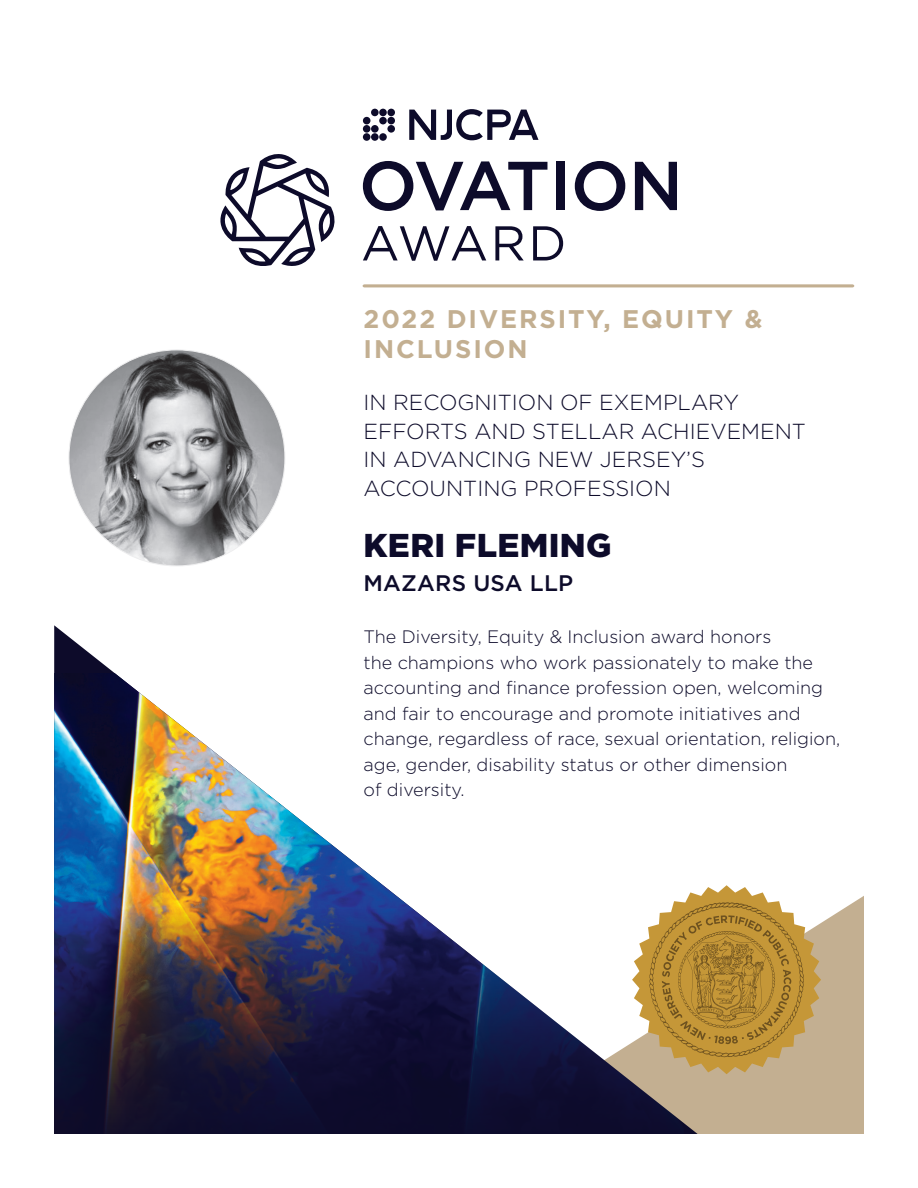
<style>
.page{position:relative;width:918px;height:1188px;background:#fff}
.page>*{position:absolute;margin:0;border:0;box-sizing:border-box;transform-origin:0 0}
.t1{font:900 33px "Gotham";letter-spacing:.01em;color:#0d0b2a}
.t2{font:700 25.5px/30.6px "Gotham";letter-spacing:.075em;color:#c3af91}
.AWARD_RECIPIENT{font:500 22.5px "Gotham";letter-spacing:.01em;color:#0d0b2a}
.t3{font:300 21.75px/28.5px "Gotham";color:#0d0b2a}
.QUOTES{font:300 18px/25.5px "Gotham";color:#0d0b2a}
</style>
<div class="page">
<div style="left:698px;top:896px;width:166px;height:238px;background:#c3af91"></div>
<svg style="left:54px;top:625px;width:644px;height:509px"></svg>
<img style="left:54px;top:673px;width:629px;height:461px">
<img style="left:69px;top:350px;width:216px;height:216px;border-radius:108px">
<hr style="left:363px;top:284px;width:491px;height:3px;background:#c3af91;border-radius:2px">
<div style="left:387px;top:109px;width:8px;height:7px;background:#0d0b2a;border-radius:50%"></div>
<div style="left:379px;top:109px;width:8px;height:7px;background:#0d0b2a;border-radius:50%"></div>
<div style="left:371px;top:109px;width:8px;height:7px;background:#0d0b2a;border-radius:50%"></div>
<div style="left:387px;top:117px;width:8px;height:7px;background:#0d0b2a;border-radius:50%"></div>
<div style="left:379px;top:117px;width:8px;height:7px;background:#0d0b2a;border-radius:50%"></div>
<div style="left:363px;top:117px;width:7px;height:7px;background:#0d0b2a;border-radius:50%"></div>
<svg style="left:635px;top:162px;width:42px;height:48px"></svg>
<div style="left:387px;top:125px;width:8px;height:8px;background:#0d0b2a;border-radius:50%"></div>
<div style="left:371px;top:125px;width:8px;height:8px;background:#0d0b2a;border-radius:50%"></div>
<div style="left:363px;top:125px;width:7px;height:8px;background:#0d0b2a;border-radius:50%"></div>
<div style="left:379px;top:133px;width:8px;height:8px;background:#0d0b2a;border-radius:50%"></div>
<div style="left:371px;top:133px;width:8px;height:8px;background:#0d0b2a;border-radius:50%"></div>
<div style="left:363px;top:133px;width:7px;height:8px;background:#0d0b2a;border-radius:50%"></div>
<svg style="left:409px;top:109px;width:130px;height:31px"></svg>
<svg style="left:363px;top:161px;width:184px;height:50px"></svg>
<div style="left:556px;top:162px;width:9px;height:48px;background:#0d0b2a"></div>
<svg style="left:575px;top:161px;width:50px;height:50px"></svg>
<svg style="left:363px;top:226px;width:123px;height:35px"></svg>
<svg style="left:495px;top:226px;width:29px;height:34px"></svg>
<svg style="left:533px;top:226px;width:30px;height:34px"></svg>
<svg style="left:220px;top:154px;width:115px;height:112px"></svg>
<svg style="left:632px;top:885px;width:189px;height:189px;background:#c3a15d"></svg>
<h2 class="t2" style="left:364px;top:303px;width:400px">2022 DIVERSITY, EQUITY &amp;<br>INCLUSION</h2>
<p class="t3" style="left:364px;top:388px;width:444px">IN RECOGNITION OF EXEMPLARY<br>EFFORTS AND STELLAR ACHIEVEMENT<br>IN ADVANCING NEW JERSEY’S<br>ACCOUNTING PROFESSION</p>
<p class="t1" style="left:364px;top:523px;width:249px">KERI FLEMING</p>
<p class="AWARD_RECIPIENT" style="left:364px;top:568px;width:211px">MAZARS USA LLP</p>
<p class="QUOTES" style="left:364px;top:624px;width:478px">The Diversity, Equity &amp; Inclusion award honors<br>the champions who work passionately to make the accounting and finance profession open, welcoming and fair to encourage and promote initiatives and change, regardless of race, sexual orientation, religion, age, gender, disability status or other dimension<br>of diversity.</p>
</div>
